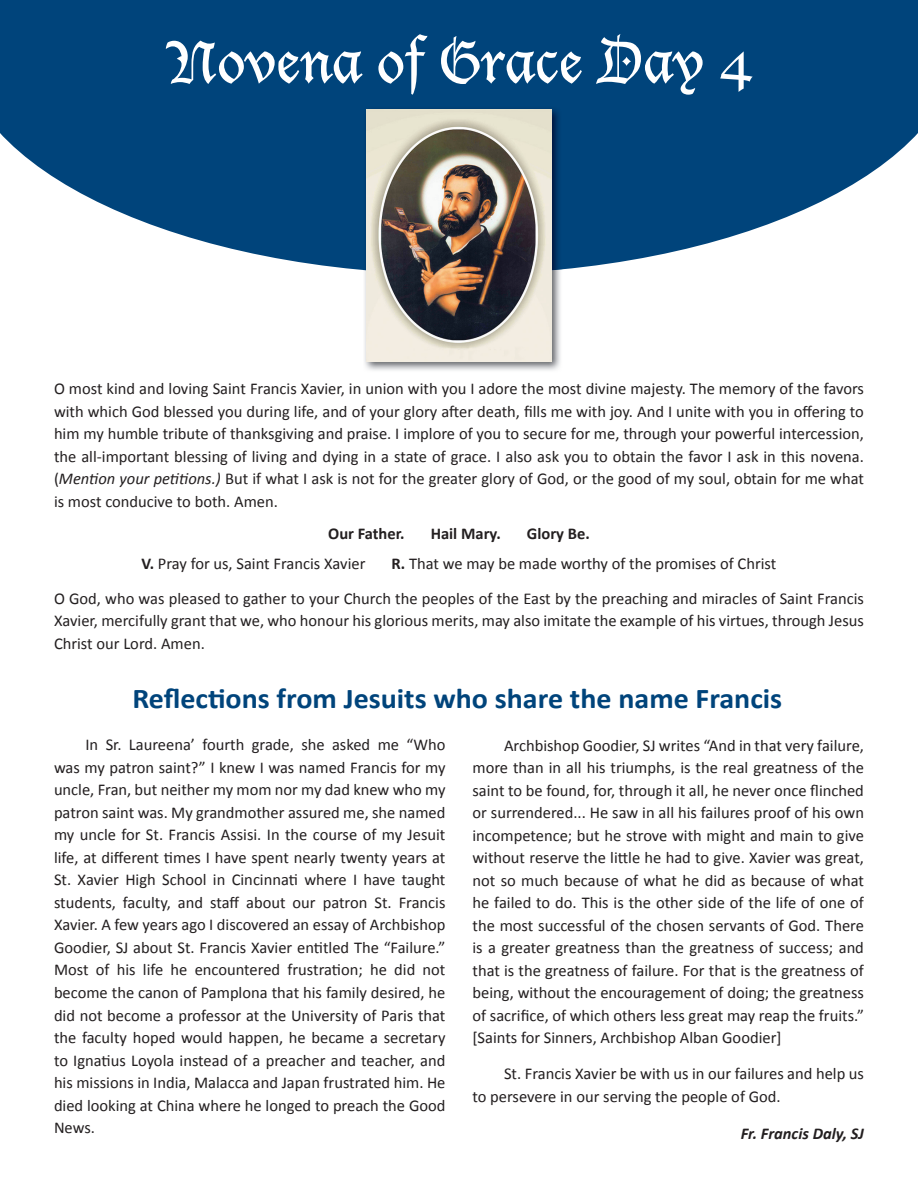
<style>
.page{position:relative;width:918px;height:1188px;background:#fff}
.page>*{position:absolute;margin:0;border:0;box-sizing:border-box;transform-origin:0 0}
.t1{font:57px "Lucida Blackletter";color:#fff}
.t2{font:700 28.65px "Calibri";color:#00447b;scale:1.05 1}
.t3{font:16.5px/22.5px "Calibri";color:#231f20;text-align:justify}
.t4{font:700 16.5px "Calibri";color:#231f20}
.t5{font:italic 700 16.5px "Calibri";color:#231f20}
.s1{font-style:italic}
.s2{font-weight:700}
</style>
<div class="page">
<svg style="left:0;top:0;width:918px;height:270px;fill:#00447b"></svg>
<img style="left:364px;top:274px;width:197px;height:97px">
<img style="left:363px;top:106px;width:200px;height:168px">
<img style="left:366px;top:110px;width:186px;height:251px">
<h1 class="t1" style="left:168px;top:28px;width:583px">Novena of Grace Day 4</h1>
<p class="t3" style="left:54px;top:377px;width:812px">O most kind and loving Saint Francis Xavier, in union with you I adore the most divine majesty. The memory of the favors with which God blessed you during life, and of your glory after death, fills me with joy. And I unite with you in offering to him my humble tribute of thanksgiving and praise. I implore of you to secure for me, through your powerful intercession, the all-important blessing of living and dying in a state of grace. I also ask you to obtain the favor I ask in this novena. (<span class="s1">Mention your petitions.)</span> But if what I ask is not for the greater glory of God, or the good of my soul, obtain for me what is most conducive to both. Amen.</p>
<p class="t4" style="left:328px;top:523px;width:78px">Our Father.</p>
<p class="t4" style="left:431px;top:523px;width:72px">Hail Mary.</p>
<p class="t4" style="left:527px;top:523px;width:64px">Glory Be.</p>
<p class="t3" style="left:142px;top:552px;width:225px"><span class="s2">V.</span> Pray for us, Saint Francis Xavier</p>
<p class="t3" style="left:392px;top:552px;width:386px"><span class="s2">R.</span> That we may be made worthy of the promises of Christ</p>
<p class="t3" style="left:54px;top:587px;width:811px">O God, who was pleased to gather to your Church the peoples of the East by the preaching and miracles of Saint Francis Xavier, mercifully grant that we, who honour his glorious merits, may also imitate the example of his virtues, through Jesus Christ our Lord. Amen.</p>
<h2 class="t2" style="left:132px;top:680px;width:620px">Reflections from Jesuits who share the name Francis</h2>
<p class="t3" style="left:54px;top:734px;width:393px;text-indent:32px">In Sr. Laureena’ fourth grade, she asked me “Who was my patron saint?” I knew I was named Francis for my uncle, Fran, but neither my mom nor my dad knew who my patron saint was. My grandmother assured me, she named my uncle for St. Francis Assisi. In the course of my Jesuit life, at different times I have spent nearly twenty years at St. Xavier High School in Cincinnati where I have taught students, faculty, and staff about our patron St. Francis Xavier. A few years ago I discovered an essay of Archbishop Goodier, SJ about St. Francis Xavier entitled The “Failure.” Most of his life he encountered frustration; he did not become the canon of Pamplona that his family desired, he did not become a professor at the University of Paris that the faculty hoped would happen, he became a secretary to Ignatius Loyola instead of a preacher and teacher, and his missions in India, Malacca and Japan frustrated him. He died looking at China where he longed to preach the Good News.</p>
<p class="t3" style="left:473px;top:734px;width:393px;text-indent:32px">Archbishop Goodier, SJ writes “And in that very failure, more than in all his triumphs, is the real greatness of the saint to be found, for, through it all, he never once flinched or surrendered... He saw in all his failures proof of his own incompetence; but he strove with might and main to give without reserve the little he had to give. Xavier was great, not so much because of what he did as because of what he failed to do. This is the other side of the life of one of the most successful of the chosen servants of God. There is a greater greatness than the greatness of success; and that is the greatness of failure. For that is the greatness of being, without the encouragement of doing; the greatness of sacrifice, of which others less great may reap the fruits.” [Saints for Sinners, Archbishop Alban Goodier]</p>
<p class="t3" style="left:473px;top:1062px;width:393px;text-indent:32px">St. Francis Xavier be with us in our failures and help us to persevere in our serving the people of God.</p>
<p class="t5" style="left:741px;top:1123px;width:125px">Fr. Francis Daly, SJ</p>
</div>
